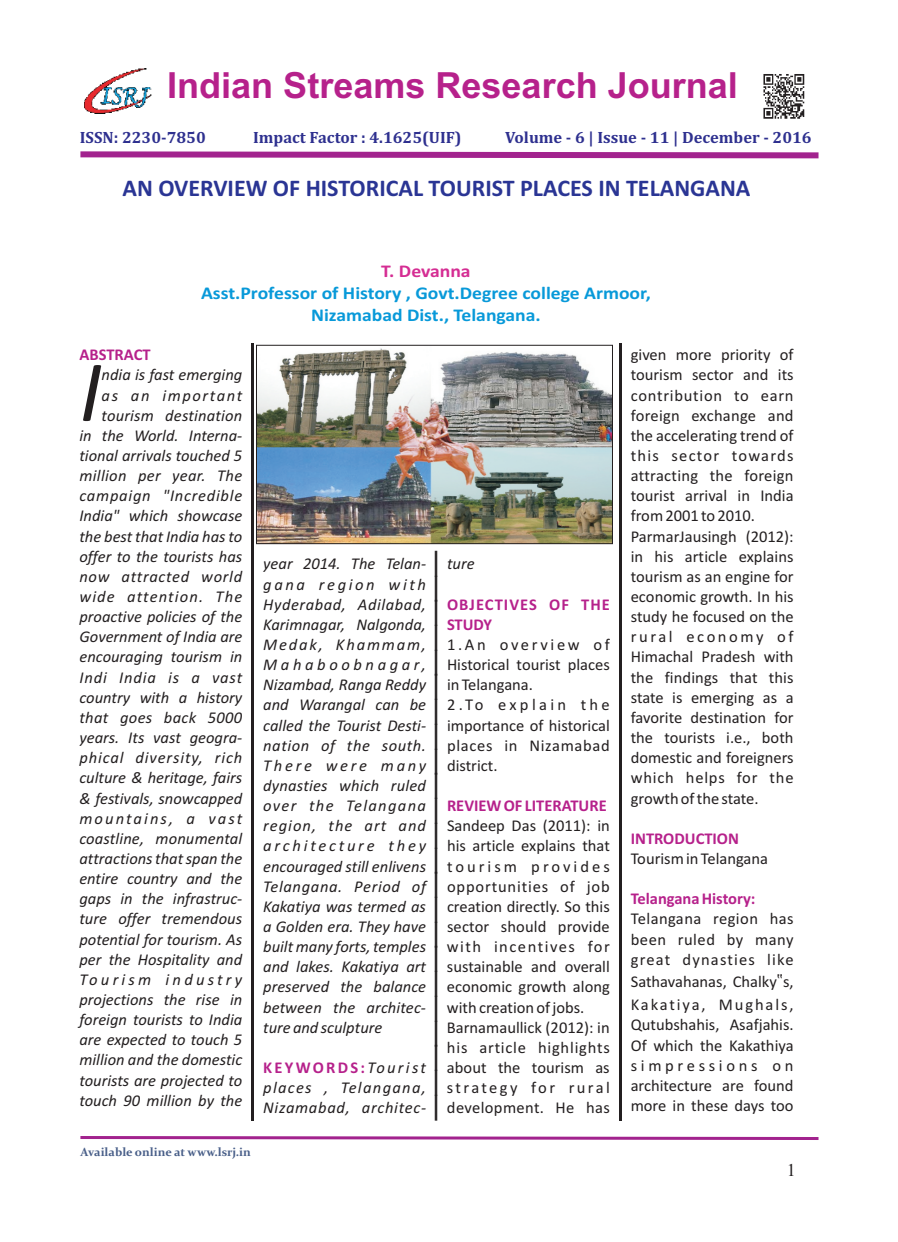
<style>
.page{position:relative;width:898px;height:1242px;background:#fff}
.page>*{position:absolute;margin:0;border:0;box-sizing:border-box;transform-origin:0 0}
.t1{font:italic 87.75px "Calibri";color:#231f20}
.t2{font:36px "Arial";color:#231f20;scale:1.68 1}
.t3{font:700 36px "Arial";color:#b6218b}
.t4{font:36px "Arial";color:#231f20;scale:1.23 1}
.t5{font:700 24px "Calibri";color:#2a3594}
.t6{font:700 18px/21.9px "Calibri";color:#0899d9;text-align:center;scale:1.09 1}
.t7{font:700 18px "Calibri";color:#d52d93;scale:1.09 1}
.t8{font:18px "Times New Roman";color:#231f20}
.t9{font:italic 16.5px/20.1px "Calibri";color:#231f20;text-align:justify}
.t10{font:16.5px/20.1px "Calibri";color:#231f20}
.t11{font:700 16.5px "Cambria";color:#2e308f}
.t12{font:700 16.5px "Calibri";color:#b6218b}
.t13{font:700 16.5px/20.1px "Calibri";letter-spacing:.06em;color:#b6218b}
.t14{font:700 12px "Constantia";color:#485e88}
.s1{font-weight:700;font-style:normal;color:#b6218b}
.s2{font-family:"Lucida Sans Unicode"}
</style>
<div class="page">
<svg style="left:80px;top:151px;width:739px;height:8px;background:#b959aa"></svg>
<svg style="left:80px;top:1136px;width:739px;height:4px;background:#b859a9"></svg>
<img style="left:85px;top:69px;width:67px;height:45px">
<img style="left:258px;top:348px;width:352px;height:194px">
<div style="left:256px;top:345px;width:356px;height:199px;border:1px solid #231f20"></div>
<img style="left:763px;top:74px;width:42px;height:45px">
<h2 class="t3" style="left:167px;top:72px;width:572px">Indian Streams Research Journal</h2>
<p class="t11" style="left:80px;top:130px;width:127px">ISSN: 2230-7850</p>
<p class="t11" style="left:253px;top:130px;width:210px">Impact Factor : 4.1625(UIF)</p>
<p class="t11" style="left:505px;top:130px;width:308px">Volume - 6 | Issue - 11 | December - 2016</p>
<h3 class="t5" style="left:123px;top:177px;width:629px">AN OVERVIEW OF HISTORICAL TOURIST PLACES IN TELANGANA</h3>
<p class="t7" style="left:381px;top:264px;width:84px">T. Devanna</p>
<p class="t6" style="left:201px;top:284px;width:414px">Asst.Professor of History , Govt.Degree college Armoor,<br>Nizamabad Dist., Telangana.</p>
<p class="t12" style="left:79px;top:348px;width:73px">ABSTRACT</p>
<p class="t9" style="left:102px;top:366px;width:142px">ndia is fast emerging as an important</p>
<h1 class="t1" style="left:79px;top:355px;width:24px">I</h1>
<p class="t9" style="left:79px;top:406px;width:164px;text-indent:22px">tourism destination in the World. Interna&shy;tional arrivals touched 5 million per year. The campaign "Incredible India" which showcase the best that India has to offer to the tourists has now attracted world wide attention. The proactive policies of the Government of India are encouraging tourism in Indi India is a vast country with a history that goes back 5000 years. Its vast geogra&shy;phical diversity, rich culture &amp; heritage, fairs &amp; festivals, snowcapped mountains, a vast coastline, monumental attractions that span the entire country and the gaps in the infrastruc&shy;ture offer tremendous potential for tourism. As per the Hospitality and Tourism industry projections the rise in foreign tourists to India are expected to touch 5 million and the domestic tourists are projected to touch 90 million by the</p>
<h2 class="t2" style="left:220px;top:1119px;width:464px;rotate:-90deg">_______________________</h2>
<h2 class="t4" style="left:404px;top:1119px;width:465px;rotate:-90deg">_______________________</h2>
<p class="t9" style="left:263px;top:555px;width:164px">year 2014. The Telan&shy;gana region with Hyderabad, Adilabad, Karimnagar, Nalgonda, Medak, Khammam, Mahaboobnagar, Nizambad, Ranga Reddy and Warangal can be called the Tourist Desti&shy;nation of the south.<br>There were many dynasties which ruled over the Telangana region, the art and architecture they encouraged still enlivens Telangana. Period of Kakatiya was termed as a Golden era. They have built many forts, temples and lakes. Kakatiya art preserved the balance between the architec&shy;ture and sculpture</p>
<p class="t9" style="left:263px;top:1059px;width:164px"><span class="s1">KEYWORDS:</span>Tourist places , Telangana, Nizamabad, architec-</p>
<p class="t9" style="left:447px;top:555px;width:29px">ture</p>
<p class="t13" style="left:447px;top:595px;width:164px">OBJECTIVES OF THE<br>STUDY</p>
<p class="t10" style="left:447px;top:636px;width:164px">1.An overview of<br>Historical tourist places in Telangana.<br>2.To explain the importance of historical places in Nizamabad district.</p>
<p class="t12" style="left:447px;top:798px;width:161px">REVIEW OF LITERATURE</p>
<p class="t10" style="left:447px;top:817px;width:164px">Sandeep Das (2011): in his article explains that tourism provides opportunities of job creation directly. So this sector should provide with incentives for sustainable and overall economic growth along with creation of jobs.<br>Barnamaullick (2012): in his article highlights about the tourism as strategy for rural development. He has</p>
<h2 class="t2" style="left:587px;top:1119px;width:464px;rotate:-90deg">_______________________</h2>
<p class="t10" style="left:630px;top:346px;width:164px">given more priority of tourism sector and its contribution to earn foreign exchange and the accelerating trend of this sector towards attracting the foreign tourist arrival in India from 2001 to 2010.<br>ParmarJausingh (2012): in his article explains tourism as an engine for economic growth. In his study he focused on the rural economy of<br>Himachal Pradesh with the findings that this state is emerging as a favorite destination for the tourists i.e., both domestic and foreigners which helps for the growth of the state.</p>
<p class="t12" style="left:630px;top:831px;width:110px">INTRODUCTION</p>
<p class="t10" style="left:630px;top:849px;width:139px">Tourism in Telangana</p>
<p class="t12" style="left:630px;top:892px;width:126px">Telangana History:</p>
<p class="t10" style="left:630px;top:910px;width:164px;text-align:justify">Telangana region has been ruled by many great dynasties like</p>
<p class="t10" style="left:630px;top:971px;width:164px;line-height:23px">Sathavahanas, Chalky<span class="s2">?</span>s,<br>Kakatiya, Mughals,</p>
<p class="t10" style="left:630px;top:1016px;width:164px;text-align:justify">Qutubshahis, Asafjahis.<br>Of which the Kakathiya simpressions on architecture are found more in these days too</p>
<p class="t14" style="left:80px;top:1147px;width:172px">Available online at www.lsrj.in</p>
<p class="t8" style="left:786px;top:1164px;width:10px">1</p>
</div>
